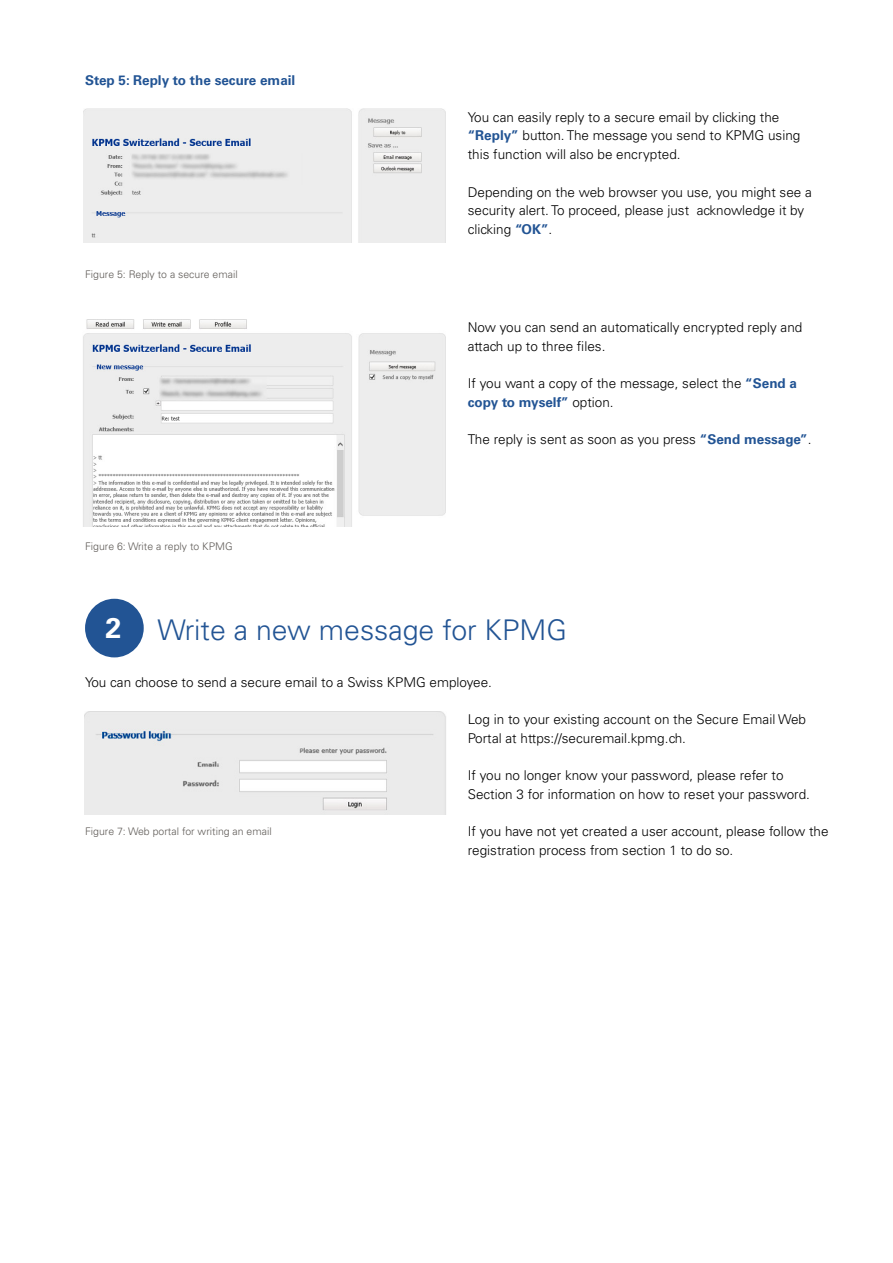
<style>
.page{position:relative;width:893px;height:1263px;background:#fff}
.page>*{position:absolute;margin:0;border:0;box-sizing:border-box;transform-origin:0 0}
.t1{font:300 28.5px "Univers LT Std";color:#225494}
.t2{font:700 28.5px "Univers LT Std";color:#fff}
.t3{font:300 13.5px/18.8px "Univers LT Std";color:#000}
.t4{font:700 13.5px "Univers LT Std";color:#225494}
.t5{font:300 10.5px "Univers LT Std";color:#5f5b57}
.s1{font-weight:700;color:#225494}
</style>
<div class="page">
<img style="left:83px;top:109px;width:362px;height:133px">
<img style="left:83px;top:319px;width:362px;height:207px">
<div style="left:85px;top:599px;width:59px;height:58px;background:#225494;border-radius:50%"></div>
<img style="left:85px;top:711px;width:361px;height:103px">
<p class="t4" style="left:85px;top:72px;width:212px">Step 5: Reply to the secure email</p>
<p class="t5" style="left:85px;top:268px;width:154px">Figure 5: Reply to a secure email</p>
<p class="t5" style="left:85px;top:539px;width:149px">Figure 6: Write a reply to KPMG</p>
<p class="t3" style="left:468px;top:108px;width:334px">You can easily reply to a secure email by clicking the <span class="s1">“Reply”</span> button. The message you send to KPMG using this function will also be encrypted.</p>
<p class="t3" style="left:468px;top:182px;width:346px">Depending on the web browser you use, you might see a security alert. To proceed, please just acknowledge it by clicking <span class="s1">“OK”</span>.</p>
<p class="t3" style="left:468px;top:318px;width:336px">Now you can send an automatically encrypted reply and attach up to three files.</p>
<p class="t3" style="left:468px;top:374px;width:331px">If you want a copy of the message, select the <span class="s1">“Send a copy to myself”</span> option.</p>
<p class="t3" style="left:468px;top:430px;width:345px">The reply is sent as soon as you press <span class="s1">“Send message”</span>.</p>
<h1 class="t2" style="left:106px;top:612px;width:17px">2</h1>
<h1 class="t1" style="left:157px;top:612px;width:411px">Write a new message for KPMG</h1>
<p class="t3" style="left:85px;top:673px;width:408px">You can choose to send a secure email to a Swiss KPMG employee.</p>
<p class="t3" style="left:468px;top:710px;width:340px">Log in to your existing account on the Secure Email Web<br>Portal at https://securemail.kpmg.ch.</p>
<p class="t3" style="left:468px;top:766px;width:344px">If you no longer know your password, please refer to<br>Section 3 for information on how to reset your password.</p>
<p class="t3" style="left:468px;top:822px;width:362px">If you have not yet created a user account, please follow the registration process from section 1 to do so.</p>
<p class="t5" style="left:85px;top:825px;width:188px">Figure 7: Web portal for writing an email</p>
</div>
